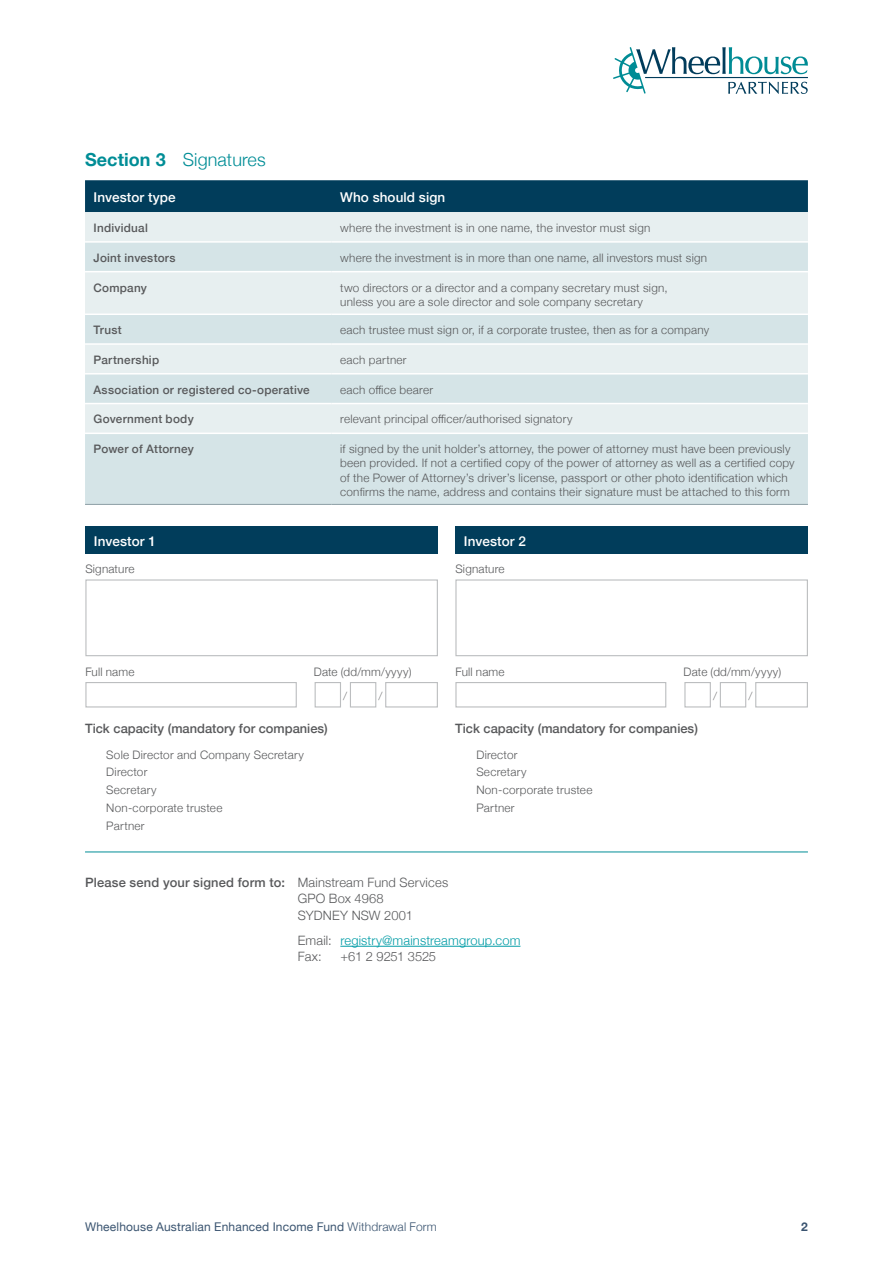
<style>
.page{position:relative;width:893px;height:1263px;background:#fff}
.page>*{position:absolute;margin:0;border:0;box-sizing:border-box;transform-origin:0 0}
.t1{font:300 18px "Helvetica Neue";letter-spacing:.005em;color:#008d96}
.t2{font:500 13.5px "Helvetica Neue";letter-spacing:.005em;color:#fff}
.t3{font:13.5px "Mr Eaves XL Mod OT";color:#58595b}
.t4{font:300 12.9px/16.5px "Helvetica Neue";letter-spacing:.005em;color:#58595b}
.t5{font:500 12.9px "Helvetica Neue";color:#58595b}
.t6{font:300 12.9px/16.5px "Helvetica Neue";letter-spacing:.01em;color:#009ca6}
.t7{font:300 12.9px "Helvetica Neue";letter-spacing:-.02em;color:#58595b}
.t8{font:12px "Helvetica Neue";letter-spacing:.015em;color:#3a5470}
.t9{font:700 12px "Helvetica Neue";color:#3a5470}
.t10{font:300 11.7px/17.7px "Helvetica Neue";letter-spacing:.02em;color:#58595b}
.t11{font:500 11.7px "Helvetica Neue";letter-spacing:.02em;color:#58595b}
.s1{font-weight:700}
.s2{font-weight:500}
.s3{color:#58595b}
.s4{font-weight:300}
</style>
<div class="page">
<svg style="left:613px;top:47px;width:195px;height:47px"></svg>
<hr style="left:645px;top:77px;width:163px;height:1px;background:#013c5b">
<hr style="left:85px;top:851px;width:723px;height:1px;background:#008d96">
<div style="left:85px;top:579px;width:353px;height:77px;border:1px solid #bcbec0"></div>
<div style="left:455px;top:579px;width:353px;height:77px;border:1px solid #bcbec0"></div>
<div style="left:85px;top:682px;width:212px;height:25px;border:1px solid #bcbec0"></div>
<div style="left:455px;top:682px;width:211px;height:25px;border:1px solid #bcbec0"></div>
<div style="left:315px;top:682px;width:26px;height:25px;border:1px solid #bcbec0"></div>
<div style="left:350px;top:682px;width:26px;height:25px;border:1px solid #bcbec0"></div>
<div style="left:385px;top:682px;width:53px;height:25px;border:1px solid #bcbec0"></div>
<div style="left:684px;top:682px;width:27px;height:25px;border:1px solid #bcbec0"></div>
<div style="left:720px;top:682px;width:26px;height:25px;border:1px solid #bcbec0"></div>
<div style="left:755px;top:682px;width:53px;height:25px;border:1px solid #bcbec0"></div>
<div style="left:85px;top:180px;width:723px;height:32px;background:#013d5b"></div>
<div style="left:85px;top:212px;width:723px;height:29px;background:#e7eff0"></div>
<svg style="left:85px;top:243px;width:723px;height:261px;background:#dce8ea"></svg>
<hr style="left:85px;top:271px;width:247px;height:1px;background:#fff">
<hr style="left:332px;top:271px;width:476px;height:1px;background:#fff">
<hr style="left:85px;top:313px;width:247px;height:2px;background:#fff">
<hr style="left:332px;top:313px;width:476px;height:2px;background:#fff">
<hr style="left:85px;top:343px;width:247px;height:2px;background:#fff">
<hr style="left:332px;top:343px;width:476px;height:2px;background:#fff">
<hr style="left:85px;top:373px;width:247px;height:1px;background:#fff">
<hr style="left:332px;top:373px;width:476px;height:1px;background:#fff">
<hr style="left:85px;top:403px;width:247px;height:1px;background:#fff">
<hr style="left:332px;top:403px;width:476px;height:1px;background:#fff">
<hr style="left:85px;top:433px;width:247px;height:1px;background:#fff">
<hr style="left:332px;top:433px;width:476px;height:1px;background:#fff">
<hr style="left:85px;top:504px;width:247px;height:1px;background:#8d9fa5">
<hr style="left:332px;top:504px;width:476px;height:1px;background:#8d9fa5">
<div style="left:85px;top:526px;width:353px;height:28px;background:#013d5b"></div>
<div style="left:455px;top:526px;width:353px;height:28px;background:#013d5b"></div>
<hr style="left:340px;top:946px;width:180px;height:1px;background:#009ca6">
<h1 class="t1" style="left:85px;top:145px;width:182px"><span class="s1">Section 3</span> Signatures</h1>
<p class="t2" style="left:94px;top:186px;width:84px">Investor type</p>
<p class="t2" style="left:340px;top:186px;width:106px">Who should sign</p>
<p class="t11" style="left:94px;top:218px;width:56px">Individual</p>
<p class="t10" style="left:340px;top:218px;width:312px">where the investment is in one name, the investor must sign</p>
<p class="t11" style="left:94px;top:248px;width:84px">Joint investors</p>
<p class="t10" style="left:340px;top:248px;width:368px">where the investment is in more than one name, all investors must sign</p>
<p class="t11" style="left:94px;top:278px;width:55px">Company</p>
<p class="t10" style="left:340px;top:279px;width:329px;line-height:14.2px">two directors or a director and a company secretary must sign, unless you are a sole director and sole company secretary</p>
<p class="t11" style="left:94px;top:321px;width:30px">Trust</p>
<p class="t10" style="left:340px;top:320px;width:370px">each trustee must sign or, if a corporate trustee, then as for a company</p>
<p class="t11" style="left:94px;top:350px;width:67px">Partnership</p>
<p class="t10" style="left:340px;top:350px;width:68px">each partner</p>
<p class="t11" style="left:94px;top:380px;width:218px">Association or registered co-operative</p>
<p class="t10" style="left:340px;top:380px;width:94px">each office bearer</p>
<p class="t11" style="left:94px;top:410px;width:102px">Government body</p>
<p class="t10" style="left:340px;top:409px;width:234px">relevant principal officer/authorised signatory</p>
<p class="t11" style="left:94px;top:440px;width:102px">Power of Attorney</p>
<p class="t10" style="left:340px;top:441px;width:456px;line-height:14.2px">if signed by the unit holder’s attorney, the power of attorney must have been previously been provided. If not a certified copy of the power of attorney as well as a certified copy of the Power of Attorney’s driver’s license, passport or other photo identification which confirms the name, address and contains their signature must be attached to this form</p>
<p class="t2" style="left:94px;top:531px;width:64px">Investor 1</p>
<p class="t2" style="left:464px;top:531px;width:64px">Investor 2</p>
<p class="t10" style="left:85px;top:559px;width:51px">Signature</p>
<p class="t10" style="left:455px;top:559px;width:51px">Signature</p>
<p class="t10" style="left:85px;top:662px;width:51px">Full name</p>
<p class="t10" style="left:314px;top:662px;width:99px">Date (dd/mm/yyyy)</p>
<p class="t10" style="left:455px;top:662px;width:51px">Full name</p>
<p class="t10" style="left:684px;top:662px;width:99px">Date (dd/mm/yyyy)</p>
<p class="t3" style="left:343px;top:689px;width:6px">/</p>
<p class="t3" style="left:378px;top:689px;width:6px">/</p>
<p class="t3" style="left:713px;top:689px;width:6px">/</p>
<p class="t3" style="left:748px;top:689px;width:6px">/</p>
<p class="t5" style="left:85px;top:718px;width:244px">Tick capacity (mandatory for companies)</p>
<p class="t5" style="left:455px;top:718px;width:244px">Tick capacity (mandatory for companies)</p>
<p class="t10" style="left:106px;top:745px;width:199px">Sole Director and Company Secretary<br>Director<br>Secretary<br>Non-corporate trustee<br>Partner</p>
<p class="t10" style="left:476px;top:745px;width:118px">Director<br>Secretary<br>Non-corporate trustee<br>Partner</p>
<p class="t4" style="left:298px;top:873px;width:152px;text-indent:-213px"><span class="s2">Please send your signed form to:</span> Mainstream Fund Services<br>GPO Box 4968<br>SYDNEY NSW 2001</p>
<p class="t6" style="left:298px;top:931px;width:224px"><span class="s3">Email:</span> registry@mainstreamgroup.com<br><span class="s3">Fax:</span></p>
<p class="t7" style="left:340px;top:946px;width:97px">+61 2 9251 3525</p>
<p class="t8" style="left:85px;top:1218px;width:353px">Wheelhouse Australian Enhanced Income Fund <span class="s4">Withdrawal Form</span></p>
<p class="t9" style="left:801px;top:1217px;width:8px">2</p>
</div>
